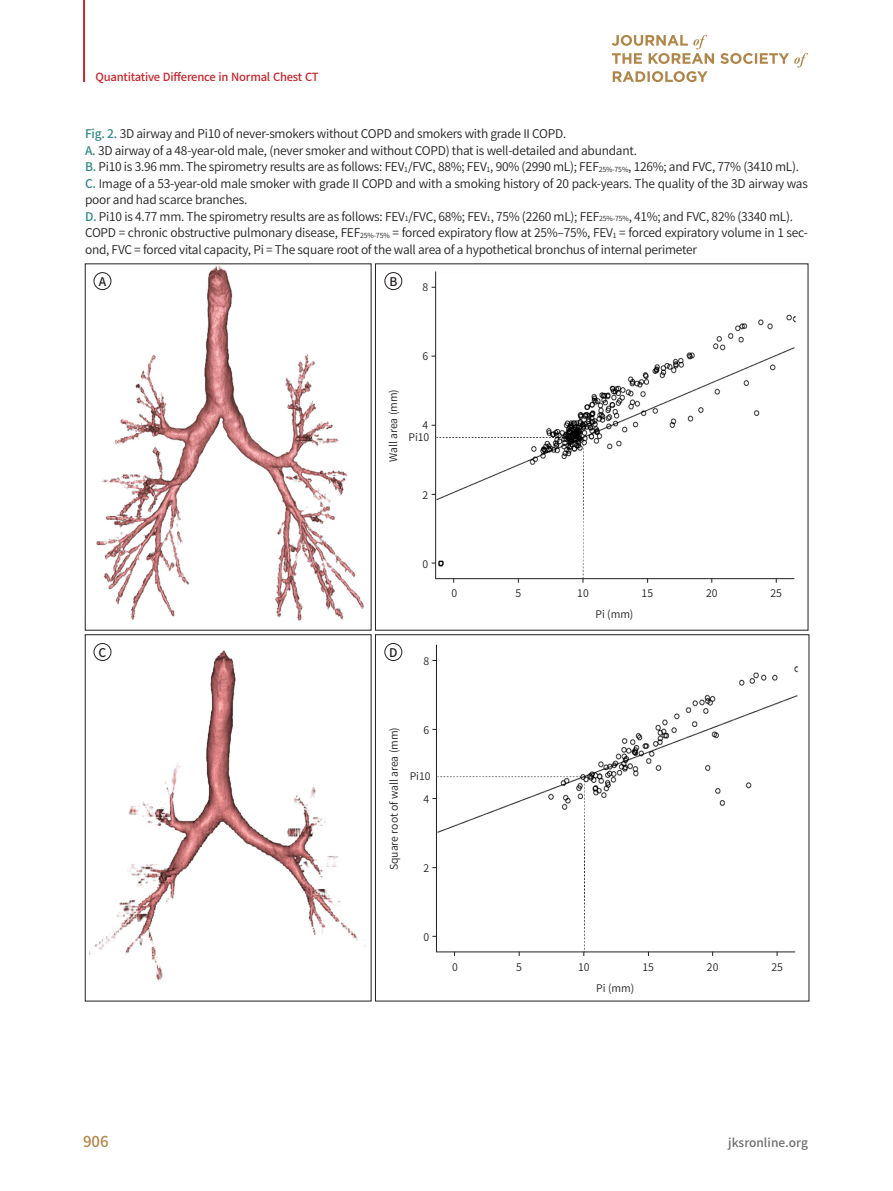
<style>
.page{position:relative;width:893px;height:1191px;background:#fff}
.page>*{position:absolute;margin:0;border:0;box-sizing:border-box;transform-origin:0 0}
.t1{font:500 15px "Noto Sans CJ Kkr";color:#b08548}
.그림제목1{font:600 12px/16.5px "Noto Sans CJ Kkr";letter-spacing:-.02em;color:#231f20}
.그림제목{font:600 12px "Noto Sans CJ Kkr";letter-spacing:-.02em;color:#231f20}
.t2{font:500 12px "Noto Sans CJ Kkr";color:#6c6d70}
.캡션{font:500 12px "Noto Sans CJ Kkr";color:#231f20}
.t3{font:500 11.25px "Noto Sans CJ Kkr";letter-spacing:-.02em;color:#c8242b}
.그래프_글{font:600 10.5px "Noto Sans CJ Kkr";color:#231f20}
.s1{font-weight:500;color:#328886}
.s2{font-size:7.05px}
</style>
<div class="page">
<hr style="left:83px;top:0;width:2px;height:82px;background:#c8242b">
<svg style="left:612px;top:35px;width:196px;height:47px"></svg>
<img style="left:93px;top:266px;width:270px;height:355px">
<img style="left:401px;top:271px;width:395px;height:312px">
<img style="left:89px;top:644px;width:277px;height:338px">
<div style="left:85px;top:634px;width:286px;height:367px;border:1px solid #231f20"></div>
<img style="left:402px;top:644px;width:396px;height:312px">
<div style="left:375px;top:634px;width:434px;height:367px;border:1px solid #231f20"></div>
<hr style="left:435px;top:578px;width:359px;height:1px;background:#231f20">
<hr style="left:436px;top:951px;width:359px;height:1px;background:#231f20">
<hr style="left:435px;top:271px;width:1px;height:308px;background:#231f20">
<hr style="left:436px;top:645px;width:1px;height:307px;background:#231f20">
<div style="left:94px;top:272px;width:17px;height:18px;background:#fff;border-radius:50%"></div>
<div style="left:94px;top:272px;width:17px;height:18px;border:1px solid #231f20;border-radius:50%"></div>
<div style="left:94px;top:643px;width:17px;height:17px;background:#fff;border-radius:50%"></div>
<div style="left:94px;top:643px;width:17px;height:17px;border:1px solid #231f20;border-radius:50%"></div>
<div style="left:385px;top:272px;width:17px;height:18px;border:1px solid #231f20;border-radius:50%"></div>
<div style="left:385px;top:643px;width:17px;height:17px;border:1px solid #231f20;border-radius:50%"></div>
<p class="t3" style="left:96px;top:70px;width:225px">Quantitative Difference in Normal Chest CT</p>
<p class="그림제목" style="left:85px;top:127px;width:483px"><span class="s1">Fig. 2.</span> 3D airway and Pi10 of never-smokers without COPD and smokers with grade II COPD.</p>
<p class="그림제목1" style="left:85px;top:142px;width:553px"><span class="s1">A.</span> 3D airway of a 48-year-old male, (never smoker and without COPD) that is well-detailed and abundant.</p>
<p class="그림제목1" style="left:85px;top:159px;width:715px"><span class="s1">B.</span> Pi10 is 3.96 mm. The spirometry results are as follows: FEV<span class="s2">1</span>/FVC, 88%; FEV<span class="s2">1</span>, 90% (2990 mL); FEF<span class="s2">25%-75%</span>, 126%; and FVC, 77% (3410 mL).</p>
<p class="그림제목1" style="left:85px;top:175px;width:724px"><span class="s1">C.</span> Image of a 53-year-old male smoker with grade II COPD and with a smoking history of 20 pack-years. The quality of the 3D airway was poor and had scarce branches.</p>
<p class="그림제목1" style="left:85px;top:208px;width:709px"><span class="s1">D.</span> Pi10 is 4.77 mm. The spirometry results are as follows: FEV<span class="s2">1</span>/FVC, 68%; FEV<span class="s2">1</span>, 75% (2260 mL); FEF<span class="s2">25%-75%</span>, 41%; and FVC, 82% (3340 mL).</p>
<p class="그림제목1" style="left:85px;top:225px;width:724px">COPD = chronic obstructive pulmonary disease, FEF<span class="s2">25%-75%</span> = forced expiratory flow at 25%–75%, FEV<span class="s2">1</span> = forced expiratory volume in 1 sec&shy;ond, FVC = forced vital capacity, Pi = The square root of the wall area of a hypothetical bronchus of internal perimeter</p>
<p class="캡션" style="left:99px;top:274px;width:9px">A</p>
<p class="캡션" style="left:99px;top:645px;width:9px">C</p>
<p class="캡션" style="left:389px;top:274px;width:10px">B</p>
<p class="그래프_글" style="left:423px;top:282px;width:7px">8</p>
<p class="그래프_글" style="left:423px;top:351px;width:7px">6</p>
<p class="그래프_글" style="left:387px;top:462px;width:74px;rotate:-90deg">Wall area (mm)</p>
<p class="그래프_글" style="left:423px;top:420px;width:7px">4</p>
<p class="그래프_글" style="left:408px;top:431px;width:22px">Pi10</p>
<p class="그래프_글" style="left:423px;top:489px;width:7px">2</p>
<p class="캡션" style="left:389px;top:645px;width:10px">D</p>
<p class="그래프_글" style="left:423px;top:558px;width:7px">0</p>
<p class="그래프_글" style="left:423px;top:655px;width:7px">8</p>
<p class="그래프_글" style="left:451px;top:587px;width:7px">0</p>
<p class="그래프_글" style="left:515px;top:587px;width:7px">5</p>
<p class="그래프_글" style="left:577px;top:587px;width:13px">10</p>
<p class="그래프_글" style="left:642px;top:587px;width:13px">15</p>
<p class="그래프_글" style="left:706px;top:587px;width:13px">20</p>
<p class="그래프_글" style="left:770px;top:587px;width:13px">25</p>
<p class="그래프_글" style="left:595px;top:608px;width:39px">Pi (mm)</p>
<p class="그래프_글" style="left:388px;top:870px;width:145px;rotate:-90deg">Square root of wall area (mm)</p>
<p class="그래프_글" style="left:423px;top:724px;width:7px">6</p>
<p class="그래프_글" style="left:410px;top:770px;width:22px">Pi10</p>
<p class="그래프_글" style="left:423px;top:793px;width:7px">4</p>
<p class="그래프_글" style="left:423px;top:862px;width:7px">2</p>
<p class="그래프_글" style="left:423px;top:931px;width:7px">0</p>
<p class="그래프_글" style="left:452px;top:961px;width:7px">0</p>
<p class="그래프_글" style="left:516px;top:961px;width:7px">5</p>
<p class="그래프_글" style="left:578px;top:961px;width:13px">10</p>
<p class="그래프_글" style="left:642px;top:961px;width:13px">15</p>
<p class="그래프_글" style="left:707px;top:961px;width:13px">20</p>
<p class="그래프_글" style="left:771px;top:961px;width:13px">25</p>
<p class="그래프_글" style="left:596px;top:982px;width:39px">Pi (mm)</p>
<p class="t1" style="left:83px;top:1132px;width:27px">906</p>
<p class="t2" style="left:728px;top:1135px;width:81px">jksronline.org</p>
</div>
